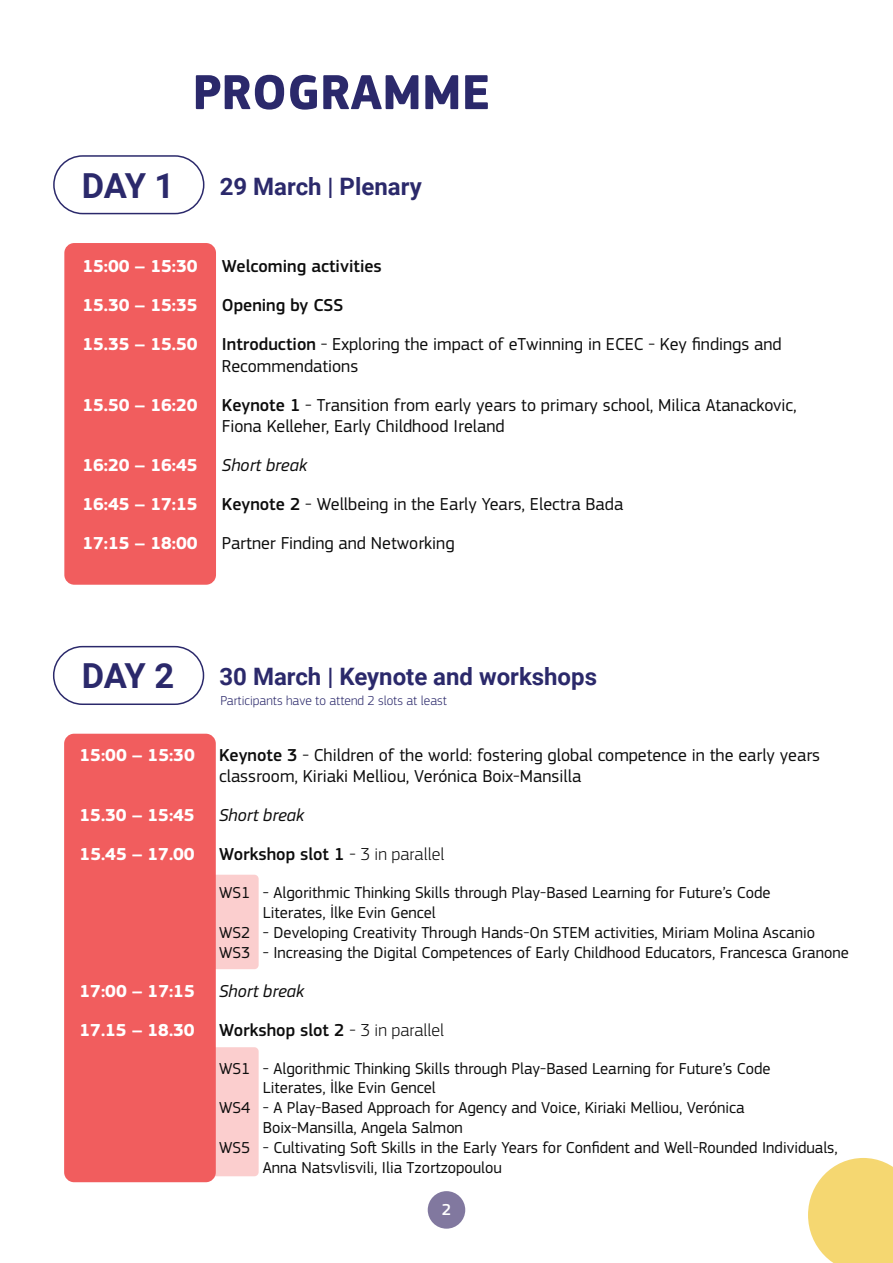
<style>
.page{position:relative;width:893px;height:1263px;background:#fff}
.page>*{position:absolute;margin:0;border:0;box-sizing:border-box;transform-origin:0 0}
.t1{font:700 51px "EC Square Sans Pro";color:#2b296b}
.t2{font:700 34.5px "Roboto";letter-spacing:-.04em;color:#2b296b}
.t3{font:700 24px "Roboto";color:#2b296b}
.t4{font:18px/21.6px "EC Square Sans Pro";color:#0d0d0d}
.t5{font:700 18px "EC Square Sans Pro";color:#fff}
.t6{font:500 18px "EC Square Sans Pro";color:#0d0d0d}
.t7{font:italic 18px "EC Square Sans Pro";color:#0d0d0d}
.t8{font:16.5px/19.8px "EC Square Sans Pro";color:#0d0d0d}
.t9{font:500 16.5px "EC Square Sans Pro";color:#fff}
.t10{font:300 13.5px "EC Square Sans Pro";color:#2b296b}
.s1{font-weight:500}
.s2{font-weight:300}
</style>
<div class="page">
<div style="left:428px;top:1191px;width:37px;height:38px;background:#81789f;border-radius:50%"></div>
<div style="left:133px;top:1047px;width:126px;height:129px;background:#fbcece;border-radius:4px"></div>
<div style="left:133px;top:875px;width:126px;height:94px;background:#fbcece;border-radius:4px"></div>
<div style="left:64px;top:243px;width:152px;height:342px;background:#f15d5e;border-radius:10px"></div>
<div style="left:53px;top:155px;width:151px;height:59px;border:2px solid #2b296b;border-radius:29px"></div>
<div style="left:64px;top:734px;width:152px;height:448px;background:#f15d5e;border-radius:10px"></div>
<div style="left:53px;top:646px;width:151px;height:59px;border:2px solid #2b296b;border-radius:29px"></div>
<svg style="left:808px;top:1158px;width:85px;height:105px;background:#f6dc82"></svg>
<h1 class="t1" style="left:192px;top:62px;width:299px">PROGRAMME</h1>
<h2 class="t2" style="left:82px;top:161px;width:94px">DAY 1</h2>
<h3 class="t3" style="left:220px;top:169px;width:204px">29 March | Plenary</h3>
<p class="t5" style="left:82px;top:255px;width:117px">15:00 – 15:30</p>
<p class="t6" style="left:222px;top:256px;width:161px">Welcoming activities</p>
<p class="t5" style="left:82px;top:294px;width:117px">15.30 – 15:35</p>
<p class="t6" style="left:222px;top:295px;width:123px">Opening by CSS</p>
<p class="t5" style="left:82px;top:333px;width:117px">15.35 – 15.50</p>
<p class="t4" style="left:222px;top:334px;width:561px"><span class="s1">Introduction</span> - Exploring the impact of eTwinning in ECEC - Key findings and<br>Recommendations</p>
<p class="t5" style="left:82px;top:394px;width:117px">15.50 – 16:20</p>
<p class="t4" style="left:222px;top:394px;width:576px"><span class="s1">Keynote 1</span> - Transition from early years to primary school, Milica Atanackovic,<br>Fiona Kelleher, Early Childhood Ireland</p>
<p class="t5" style="left:82px;top:455px;width:117px">16:20 – 16:45</p>
<p class="t7" style="left:222px;top:455px;width:87px">Short break</p>
<p class="t5" style="left:82px;top:494px;width:117px">16:45 – 17:15</p>
<p class="t4" style="left:222px;top:494px;width:403px"><span class="s1">Keynote 2</span> - Wellbeing in the Early Years, Electra Bada</p>
<p class="t5" style="left:82px;top:533px;width:117px">17:15 – 18:00</p>
<p class="t4" style="left:222px;top:533px;width:234px">Partner Finding and Networking</p>
<h2 class="t2" style="left:82px;top:652px;width:94px">DAY 2</h2>
<h3 class="t3" style="left:219px;top:660px;width:379px">30 March | Keynote and workshops</h3>
<p class="t10" style="left:220px;top:692px;width:228px">Participants have to attend 2 slots at least</p>
<p class="t5" style="left:80px;top:744px;width:117px">15:00 – 15:30</p>
<p class="t4" style="left:219px;top:744px;width:602px"><span class="s1">Keynote 3</span> - Children of the world: fostering global competence in the early years classroom, Kiriaki Melliou, Verónica Boix-Mansilla</p>
<p class="t5" style="left:80px;top:805px;width:117px">15.30 – 15:45</p>
<p class="t7" style="left:219px;top:805px;width:87px">Short break</p>
<p class="t5" style="left:80px;top:844px;width:117px">15.45 – 17.00</p>
<p class="t6" style="left:219px;top:844px;width:227px">Workshop slot 1 <span class="s2">- 3 in parallel</span></p>
<p class="t8" style="left:219px;top:883px;width:33px">WS1</p>
<p class="t8" style="left:219px;top:923px;width:33px">WS2<br>WS3</p>
<p class="t8" style="left:263px;top:883px;width:509px">- Algorithmic Thinking Skills through Play-Based Learning for Future’s Code<br>Literates, İlke Evin Gencel</p>
<p class="t8" style="left:263px;top:923px;width:554px">- Developing Creativity Through Hands-On STEM activities, Miriam Molina Ascanio</p>
<p class="t8" style="left:263px;top:942px;width:587px">- Increasing the Digital Competences of Early Childhood Educators, Francesca Granone</p>
<p class="t5" style="left:80px;top:980px;width:117px">17:00 – 17:15</p>
<p class="t7" style="left:219px;top:980px;width:87px">Short break</p>
<p class="t5" style="left:80px;top:1019px;width:117px">17.15 – 18.30</p>
<p class="t6" style="left:219px;top:1019px;width:227px">Workshop slot 2 <span class="s2">- 3 in parallel</span></p>
<p class="t8" style="left:219px;top:1058px;width:33px">WS1</p>
<p class="t8" style="left:219px;top:1098px;width:33px">WS4</p>
<p class="t8" style="left:219px;top:1137px;width:33px">WS5</p>
<p class="t8" style="left:263px;top:1058px;width:509px">- Algorithmic Thinking Skills through Play-Based Learning for Future’s Code<br>Literates, İlke Evin Gencel</p>
<p class="t8" style="left:263px;top:1098px;width:483px">- A Play-Based Approach for Agency and Voice, Kiriaki Melliou, Verónica<br>Boix-Mansilla, Angela Salmon</p>
<p class="t8" style="left:263px;top:1137px;width:576px">- Cultivating Soft Skills in the Early Years for Confident and Well-Rounded Individuals,<br>Anna Natsvlisvili, Ilia Tzortzopoulou</p>
<p class="t9" style="left:442px;top:1200px;width:11px">2</p>
</div>
